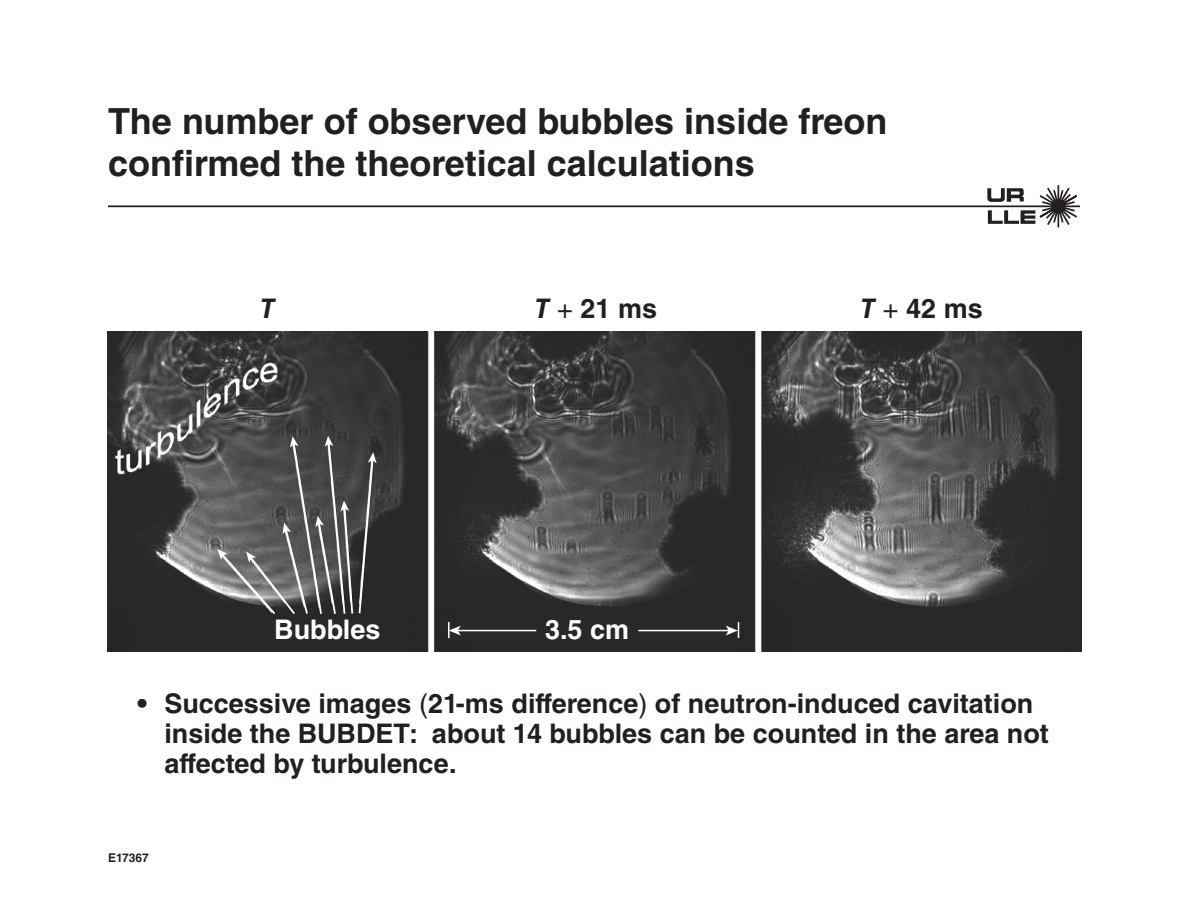
<style>
.page{position:relative;width:1188px;height:918px;background:#fff}
.page>*{position:absolute;margin:0;border:0;box-sizing:border-box;transform-origin:0 0}
.t1{font:700 36px/42px "Helvetica LT Std";color:#231f20}
.t2{font:700 27px/30px "Helvetica LT Std";color:#231f20}
.t3{font:700 27px "Helvetica LT Std";color:#fff}
.t4{font:italic 700 27px "Helvetica LT Std";color:#231f20}
.t5{font:700 12px "Helvetica LT Std";color:#231f20}
.s1{font-style:italic}
.s2{font-weight:400}
</style>
<div class="page">
<svg style="left:987px;top:185px;width:92px;height:43px"></svg>
<hr style="left:108px;top:205px;width:972px;height:2px;background:#231f20">
<img style="left:108px;top:331px;width:974px;height:321px">
<svg style="left:217px;top:436px;width:160px;height:180px;background:#5e5e5e"></svg>
<hr style="left:638px;top:630px;width:91px;height:1px;background:#fff">
<hr style="left:457px;top:630px;width:79px;height:1px;background:#fff">
<svg style="left:448px;top:622px;width:13px;height:16px"></svg>
<svg style="left:726px;top:622px;width:13px;height:16px"></svg>
<p class="t1" style="left:108px;top:100px;width:781px">The number of observed bubbles inside freon confirmed the theoretical calculations</p>
<p class="t4" style="left:260px;top:293px;width:17px">T</p>
<p class="t2" style="left:535px;top:294px;width:124px"><span class="s1">T</span> <span class="s2">+</span> 21 ms</p>
<p class="t2" style="left:860px;top:294px;width:124px"><span class="s1">T</span> <span class="s2">+</span> 42 ms</p>
<p class="t3" style="left:274px;top:613px;width:108px">Bubbles</p>
<p class="t3" style="left:545px;top:613px;width:86px">3.5 cm</p>
<p class="t2" style="left:164px;top:688px;width:886px;text-indent:-27px">• Successive images <span class="s2">(</span>21-ms difference<span class="s2">)</span> of neutron-induced cavitation inside the BUBDET: about 14 bubbles can be counted in the area not affected by turbulence.</p>
<p class="t5" style="left:108px;top:850px;width:42px">E17367</p>
</div>
